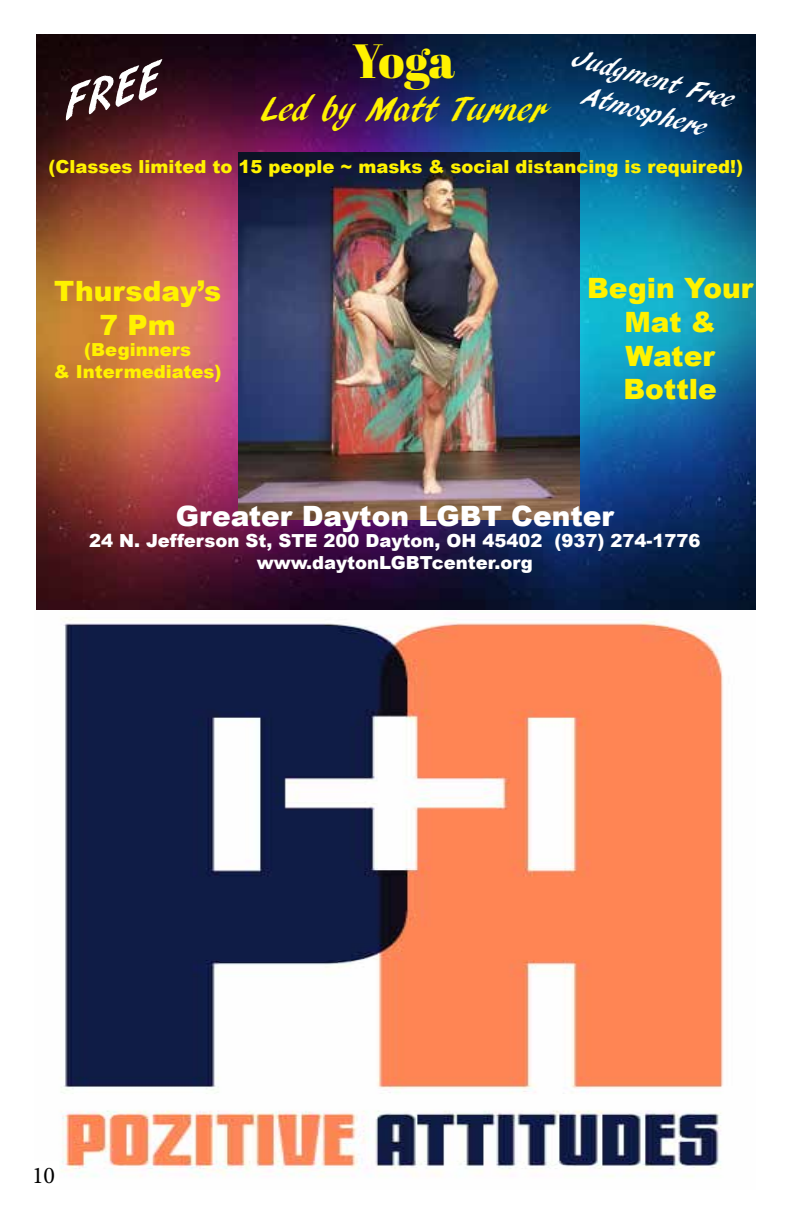
<style>
.page{position:relative;width:792px;height:1224px;background:#fff}
.page>*{position:absolute;margin:0;border:0;box-sizing:border-box;transform-origin:0 0}
.t1{font:48px "Abril Fatface";color:#fff200}
.t2{font:48px "ARBLANCA";color:#fff}
.t3{font:36px "ARBLANCA";color:#fff200}
.t4{font:28px/33.6px "Arial MT Black";color:#fff200;text-align:center}
.t5{font:28px "Arial MT Black";color:#fff}
.t6{font:28px/33.6px "ARBLANCA";color:#fff;text-align:center}
.t7{font:24px "Minion Pro";color:#000}
.t8{font:18px/21.6px "Arial MT Black";color:#fff200;text-align:center}
.t9{font:18px/21.6px "Arial MT Black";color:#fff;text-align:center}
</style>
<div class="page">
<img style="left:36px;top:34px;width:720px;height:1143px">
<img style="left:239px;top:153px;width:341px;height:366px">
<div style="left:35px;top:1162px;width:24px;height:24px;background:#fff"></div>
<h1 class="t1" style="left:352px;top:27px;width:104px">Yoga</h1>
<h2 class="t3" style="left:262px;top:89px;width:285px">Led by Matt Turner</h2>
<h1 class="t2" style="left:56px;top:79px;width:101px;rotate:-15deg">FREE</h1>
<h3 class="t6" style="left:578px;top:42px;width:166px;rotate:15deg">Judgment Free<br>Atmosphere</h3>
<p class="t8" style="left:49px;top:156px;width:696px">(Classes limited to 15 people ~ masks &amp; social distancing is required!)</p>
<h3 class="t4" style="left:54px;top:275px;width:169px">Thursday’s<br>7 Pm</h3>
<p class="t8" style="left:54px;top:339px;width:169px">(Beginners<br>&amp; Intermediates)</p>
<h3 class="t4" style="left:587px;top:272px;width:168px">Begin Your<br>Mat &amp;<br>Water<br>Bottle</h3>
<h3 class="t5" style="left:176px;top:498px;width:440px">Greater Dayton LGBT Center</h3>
<p class="t9" style="left:89px;top:530px;width:613px">24 N. Jefferson St, STE 200 Dayton, OH 45402 (937) 274-1776 www.daytonLGBTcenter.org</p>
<h3 class="t7" style="left:32px;top:1159px;width:25px">10</h3>
</div>
